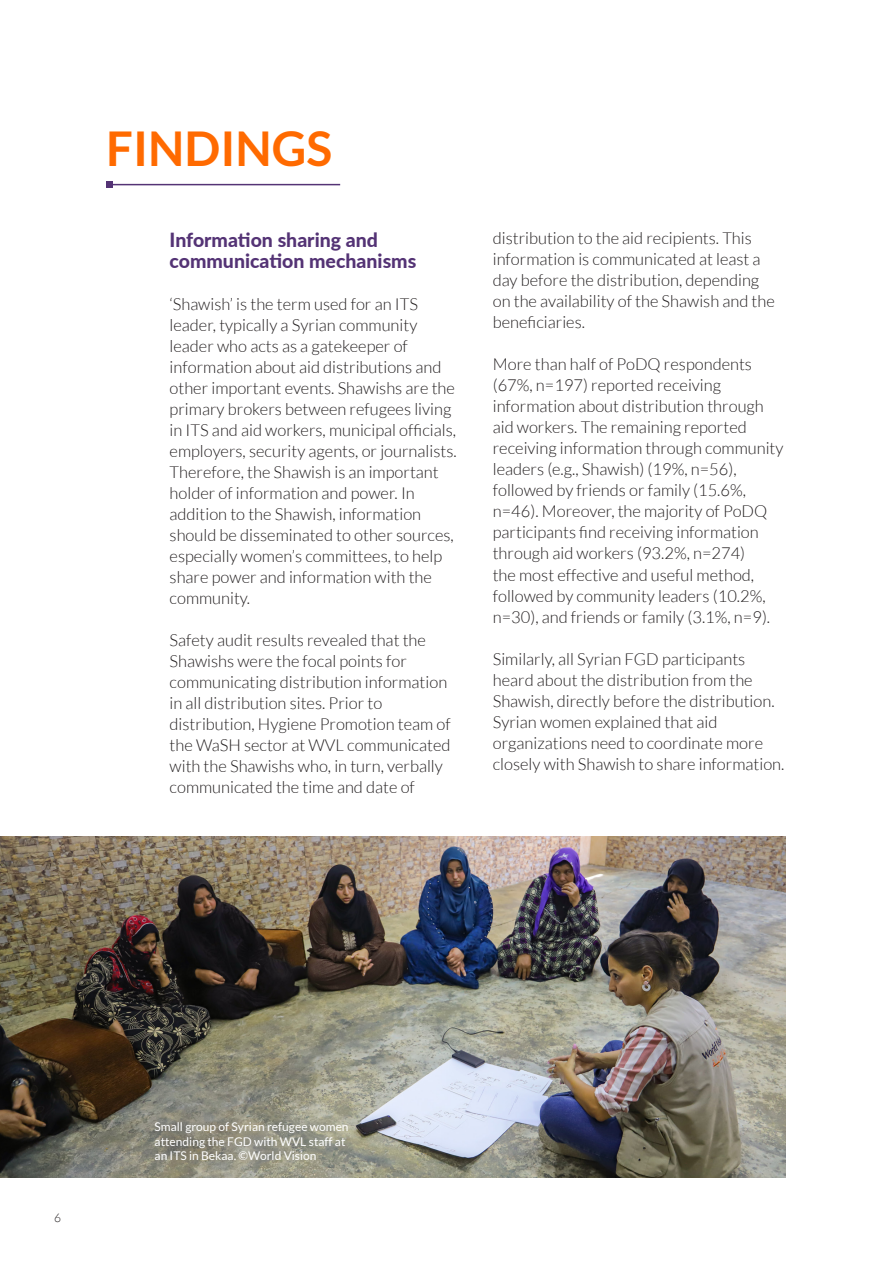
<style>
.page{position:relative;width:893px;height:1263px;background:#fff}
.page>*{position:absolute;margin:0;border:0;box-sizing:border-box;transform-origin:0 0}
.Bebas_Tittle{font:700 48px "Lato";color:#ff6a00}
.t1{font:800 19.5px/21px "Lato";color:#543375}
.t2{font:300 16.5px/21px "Lato";color:#231f20}
.t3{font:12px/14.4px "Lato";color:#fff}
.t4{font:300 12px "Lato";color:#231f20}
</style>
<div class="page">
<hr style="left:109px;top:184px;width:231px;height:1px;background:#543375">
<svg style="left:106px;top:182px;width:6px;height:6px"></svg>
<img style="left:0;top:836px;width:786px;height:342px">
<p class="Bebas_Tittle" style="left:106px;top:121px;width:227px">FINDINGS</p>
<p class="t1" style="left:170px;top:228px;width:248px">Information sharing and communication mechanisms</p>
<p class="t2" style="left:170px;top:293px;width:289px">‘Shawish’ is the term used for an ITS leader, typically a Syrian community leader who acts as a gatekeeper of information about aid distributions and other important events. Shawishs are the primary brokers between refugees living in ITS and aid workers, municipal officials, employers, security agents, or journalists.<br>Therefore, the Shawish is an important holder of information and power. In addition to the Shawish, information should be disseminated to other sources, especially women’s committees, to help share power and information with the community.</p>
<p class="t2" style="left:170px;top:630px;width:283px">Safety audit results revealed that the Shawishs were the focal points for communicating distribution information in all distribution sites. Prior to distribution, Hygiene Promotion team of the WaSH sector at WVL communicated with the Shawishs who, in turn, verbally communicated the time and date of</p>
<p class="t2" style="left:493px;top:228px;width:284px">distribution to the aid recipients. This information is communicated at least a day before the distribution, depending on the availability of the Shawish and the beneficiaries.</p>
<p class="t2" style="left:493px;top:354px;width:292px">More than half of PoDQ respondents (67%, n=197) reported receiving information about distribution through aid workers. The remaining reported receiving information through community leaders (e.g., Shawish) (19%, n=56), followed by friends or family (15.6%, n=46). Moreover, the majority of PoDQ participants find receiving information through aid workers (93.2%, n=274)<br>the most effective and useful method, followed by community leaders (10.2%, n=30), and friends or family (3.1%, n=9).</p>
<p class="t2" style="left:493px;top:648px;width:293px">Similarly, all Syrian FGD participants heard about the distribution from the Shawish, directly before the distribution.<br>Syrian women explained that aid organizations need to coordinate more closely with Shawish to share information.</p>
<p class="t4" style="left:54px;top:1211px;width:8px">6</p>
<p class="t3" style="left:155px;top:1119px;width:196px">Small group of Syrian refugee women attending the FGD with WVL staff at an ITS in Bekaa. ©World Vision</p>
</div>
